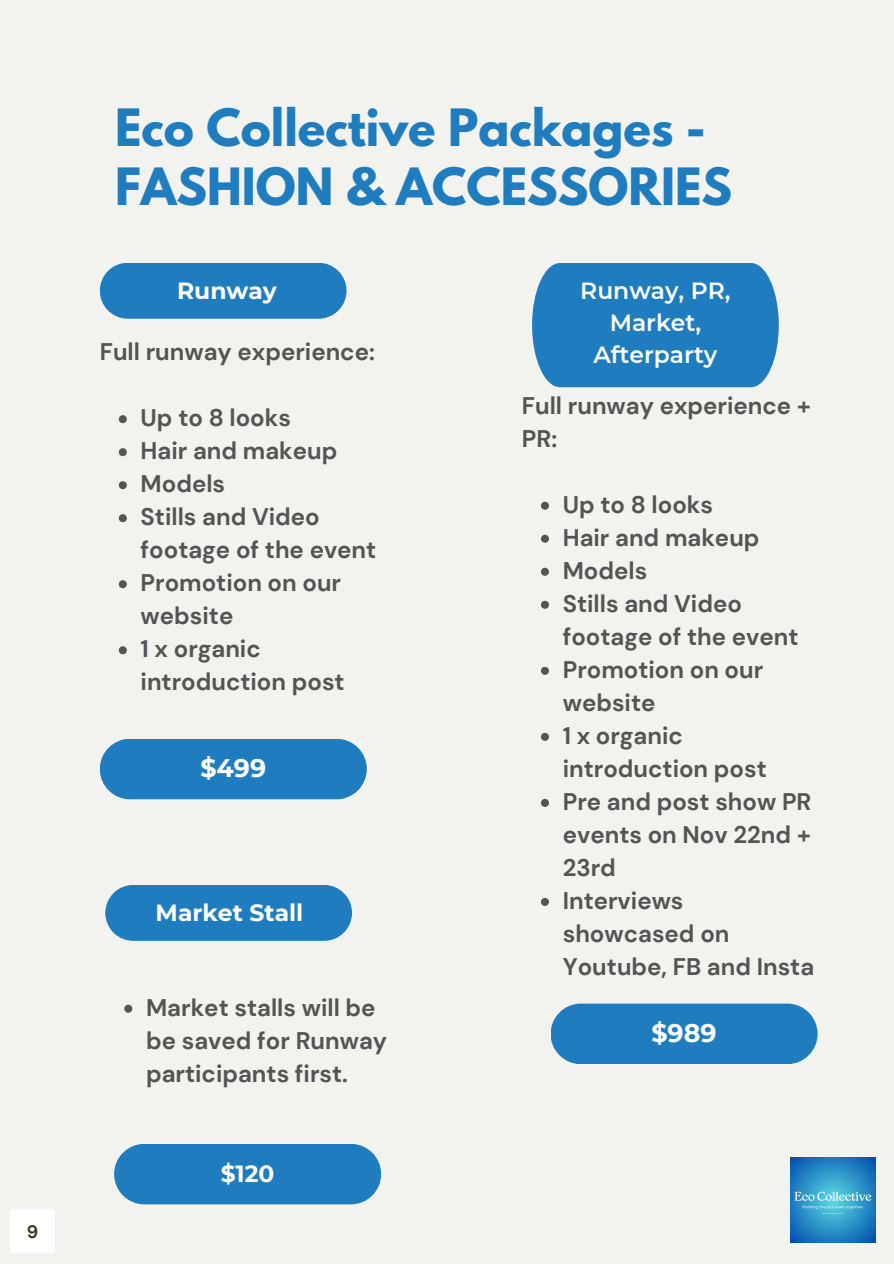
<style>
.page{position:relative;width:894px;height:1264px;background:#fff}
.page>*{position:absolute;margin:0;border:0;box-sizing:border-box;transform-origin:0 0}
.t1{font:700 45.6px/58.5px "League Spartan";color:#1f7dbf}
.t2{font:700 25.35px "Montserrat";color:#fff}
.t3{font:700 24px/33px "DM Sans";color:#545454}
.t4{font:600 23.4px/32.2px "Montserrat";color:#fff;text-align:center}
.t5{font:700 23.4px "Montserrat";color:#fff}
.t6{font:700 18px "DM Sans";color:#2b391f}
</style>
<div class="page">
<div style="left:0;top:0;width:893px;height:1263px;background:#f2f3ee"></div>
<div style="left:100px;top:263px;width:246px;height:56px;background:#1f7dbf;border-radius:28px"></div>
<div style="left:532px;top:263px;width:246px;height:124px;background:#1f7dbf"></div>
<div style="left:100px;top:738px;width:266px;height:61px;background:#1f7dbf;border-radius:30px"></div>
<div style="left:550px;top:1003px;width:267px;height:61px;background:#1f7dbf;border-radius:30px"></div>
<div style="left:10px;top:1208px;width:45px;height:45px;background:#fff;border-radius:2px"></div>
<img style="left:790px;top:1157px;width:85px;height:85px">
<svg style="left:119px;top:415px;width:8px;height:8px"></svg>
<svg style="left:119px;top:448px;width:8px;height:8px"></svg>
<svg style="left:119px;top:481px;width:8px;height:8px"></svg>
<svg style="left:119px;top:514px;width:8px;height:8px"></svg>
<svg style="left:119px;top:580px;width:8px;height:8px"></svg>
<svg style="left:119px;top:646px;width:8px;height:8px"></svg>
<svg style="left:541px;top:501px;width:7px;height:8px"></svg>
<svg style="left:541px;top:534px;width:7px;height:8px"></svg>
<svg style="left:541px;top:567px;width:7px;height:8px"></svg>
<svg style="left:541px;top:600px;width:7px;height:8px"></svg>
<svg style="left:541px;top:666px;width:7px;height:8px"></svg>
<svg style="left:541px;top:732px;width:7px;height:8px"></svg>
<svg style="left:541px;top:798px;width:7px;height:8px"></svg>
<svg style="left:541px;top:898px;width:7px;height:7px"></svg>
<div style="left:105px;top:884px;width:247px;height:56px;background:#1f7dbf;border-radius:28px"></div>
<svg style="left:124px;top:1004px;width:8px;height:8px"></svg>
<div style="left:114px;top:1143px;width:267px;height:61px;background:#1f7dbf;border-radius:30px"></div>
<p class="t6" style="left:27px;top:1219px;width:13px">9</p>
<p class="t1" style="left:115px;top:104px;width:618px">Eco Collective Packages -<br>FASHION &amp; ACCESSORIES</p>
<h1 class="t5" style="left:177px;top:276px;width:101px">Runway</h1>
<h2 class="t4" style="left:580px;top:274px;width:152px">Runway, PR,<br>Market,<br>Afterparty</h2>
<p class="t3" style="left:100px;top:335px;width:276px">Full runway experience:</p>
<p class="t3" style="left:141px;top:401px;width:152px">Up to 8 looks</p>
<p class="t3" style="left:141px;top:434px;width:198px">Hair and makeup</p>
<p class="t3" style="left:141px;top:467px;width:86px">Models</p>
<p class="t3" style="left:141px;top:500px;width:237px">Stills and Video footage of the event</p>
<h2 class="t3" style="left:141px;top:566px;width:202px">Promotion on our website</h2>
<h2 class="t3" style="left:141px;top:632px;width:205px">1 x organic introduction post</h2>
<h2 class="t2" style="left:200px;top:753px;width:67px">$499</h2>
<p class="t5" style="left:156px;top:898px;width:149px">Market Stall</p>
<p class="t3" style="left:146px;top:991px;width:242px">Market stalls will be be saved for Runway participants first.</p>
<h2 class="t5" style="left:221px;top:1159px;width:55px">$120</h2>
<p class="t3" style="left:521px;top:389px;width:291px">Full runway experience +<br>PR:</p>
<h2 class="t3" style="left:562px;top:488px;width:152px">Up to 8 looks</h2>
<h2 class="t3" style="left:562px;top:521px;width:198px">Hair and makeup</h2>
<h2 class="t3" style="left:562px;top:554px;width:86px">Models</h2>
<p class="t3" style="left:562px;top:587px;width:237px">Stills and Video footage of the event</p>
<p class="t3" style="left:562px;top:653px;width:202px">Promotion on our website</p>
<p class="t3" style="left:562px;top:719px;width:205px">1 x organic introduction post</p>
<p class="t3" style="left:562px;top:785px;width:250px;text-align:justify">Pre and post show PR events on Nov 22nd + 23rd</p>
<p class="t3" style="left:562px;top:884px;width:253px">Interviews showcased on<br>Youtube, FB and Insta</p>
<p class="t2" style="left:651px;top:1017px;width:67px">$989</p>
</div>
